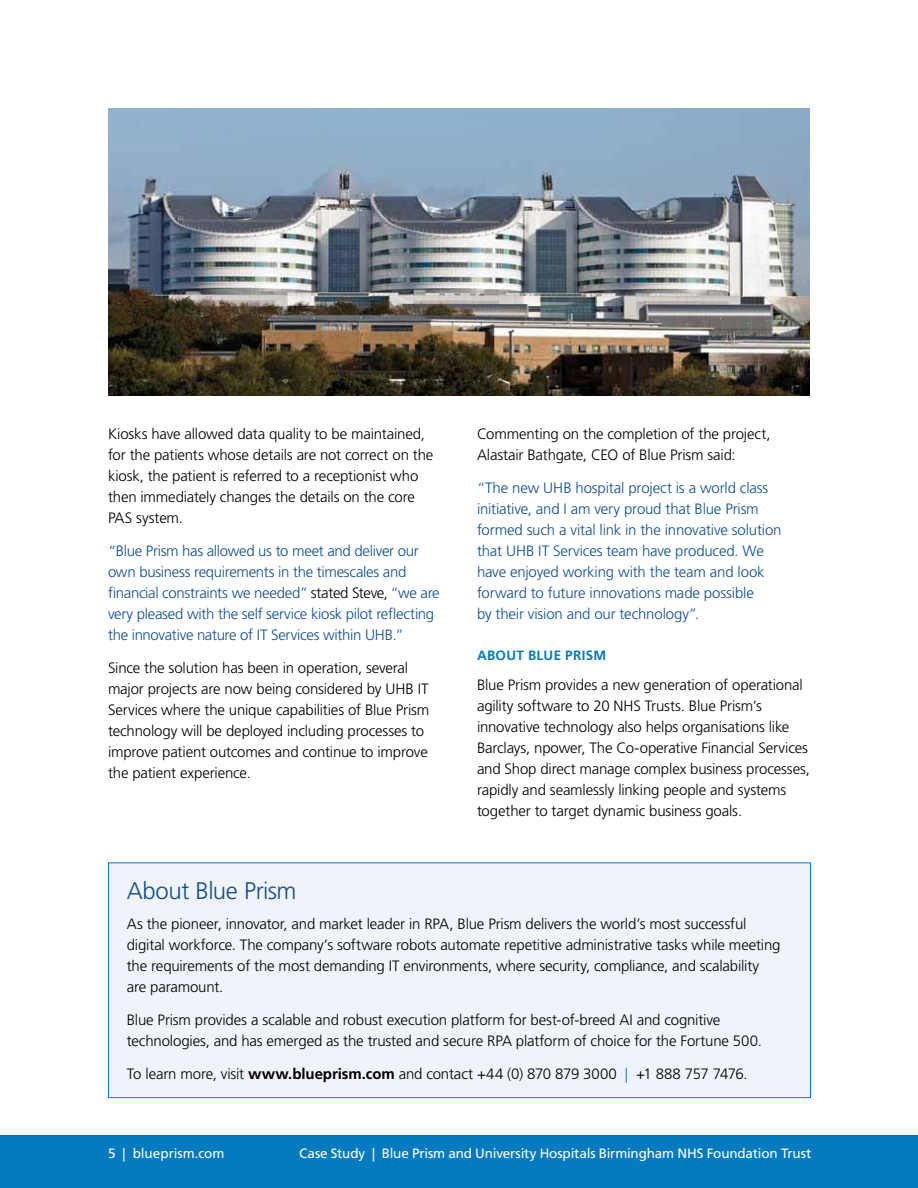
<style>
.page{position:relative;width:918px;height:1188px;background:#fff}
.page>*{position:absolute;margin:0;border:0;box-sizing:border-box;transform-origin:0 0}
.t1{font:300 24px "Frutiger LT Std";letter-spacing:-.02em;color:#124e91}
.t2{font:300 15px/21px "Frutiger LT Std";letter-spacing:-.01em;color:#000}
.t3{font:300 15px/21px "Frutiger LT Std";letter-spacing:-.015em;color:#124e91}
.t4{font:13.5px "Frutiger LT Std";letter-spacing:-.01em;color:#fff}
.t5{font:700 13.5px "Frutiger LT Std";letter-spacing:.025em;color:#047bc1}
.s1{color:#000}
.s2{font-weight:700}
.s3{color:#047bc1}
</style>
<div class="page">
<div style="left:0;top:1135px;width:918px;height:53px;background:#047bc1"></div>
<div style="left:108px;top:863px;width:702px;height:235px;background:#f0f3fa"></div>
<div style="left:108px;top:862px;width:703px;height:236px;border:1px solid #047bc1"></div>
<img style="left:108px;top:108px;width:702px;height:288px">
<p class="t2" style="left:108px;top:424px;width:327px">Kiosks have allowed data quality to be maintained, for the patients whose details are not correct on the kiosk, the patient is referred to a receptionist who then immediately changes the details on the core PAS system.</p>
<p class="t3" style="left:108px;top:541px;width:333px">“Blue Prism has allowed us to meet and deliver our own business requirements in the timescales and financial constraints we needed” <span class="s1">stated Steve,</span> “we are very pleased with the self service kiosk pilot reflecting the innovative nature of IT Services within UHB.”</p>
<p class="t2" style="left:108px;top:658px;width:323px">Since the solution has been in operation, several major projects are now being considered by UHB IT Services where the unique capabilities of Blue Prism technology will be deployed including processes to improve patient outcomes and continue to improve the patient experience.</p>
<p class="t2" style="left:477px;top:424px;width:295px">Commenting on the completion of the project,<br>Alastair Bathgate, CEO of Blue Prism said:</p>
<p class="t3" style="left:477px;top:478px;width:306px">“The new UHB hospital project is a world class initiative, and I am very proud that Blue Prism formed such a vital link in the innovative solution that UHB IT Services team have produced. We have enjoyed working with the team and look forward to future innovations made possible<br>by their vision and our technology”.</p>
<p class="t5" style="left:477px;top:647px;width:131px">ABOUT BLUE PRISM</p>
<p class="t2" style="left:477px;top:674px;width:334px">Blue Prism provides a new generation of operational agility software to 20 NHS Trusts. Blue Prism’s innovative technology also helps organisations like Barclays, npower, The Co-operative Financial Services and Shop direct manage complex business processes, rapidly and seamlessly linking people and systems together to target dynamic business goals.</p>
<h1 class="t1" style="left:127px;top:877px;width:171px">About Blue Prism</h1>
<p class="t2" style="left:127px;top:914px;width:655px">As the pioneer, innovator, and market leader in RPA, Blue Prism delivers the world’s most successful digital workforce. The company’s software robots automate repetitive administrative tasks while meeting the requirements of the most demanding IT environments, where security, compliance, and scalability are paramount.</p>
<p class="t2" style="left:127px;top:1010px;width:637px">Blue Prism provides a scalable and robust execution platform for best-of-breed AI and cognitive technologies, and has emerged as the trusted and secure RPA platform of choice for the Fortune 500.</p>
<p class="t2" style="left:127px;top:1064px;width:622px">To learn more, visit <span class="s2">www.blueprism.com</span> and contact +44 (0) 870 879 3000 <span class="s3">|</span> +1 888 757 7476.</p>
<p class="t4" style="left:108px;top:1145px;width:118px">5 | blueprism.com</p>
<p class="t4" style="left:299px;top:1145px;width:514px">Case Study | Blue Prism and University Hospitals Birmingham NHS Foundation Trust</p>
</div>
